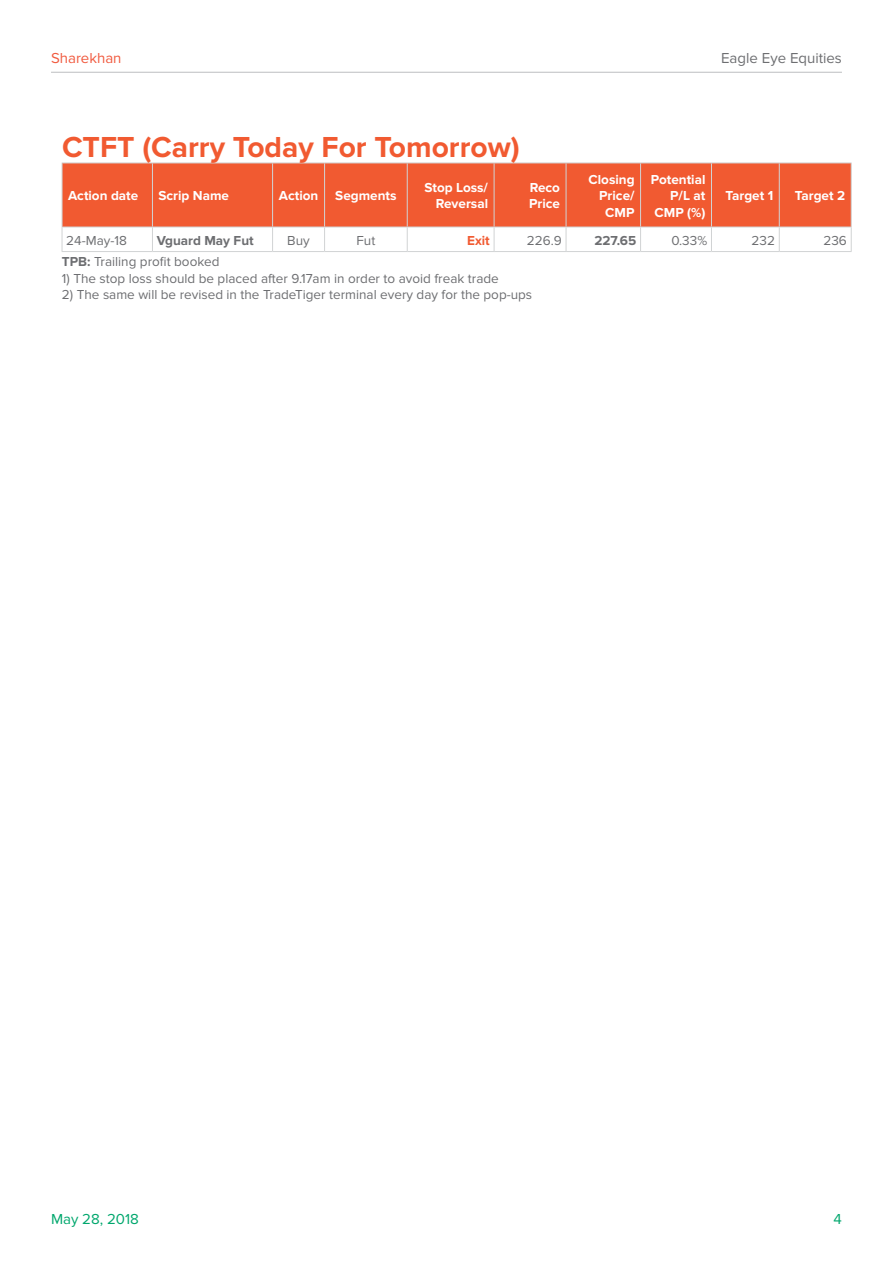
<style>
.page{position:relative;width:893px;height:1263px;background:#fff}
.page>*{position:absolute;margin:0;border:0;box-sizing:border-box;transform-origin:0 0}
.t1{font:700 30px "Proxima Nova";color:#f15a31}
.t2{font:15px "Proxima Nova";color:#6d6e71}
.t3{font:15px "Proxima Nova";color:#00a76d}
.t4{font:15px "Proxima Nova";color:#f15b40}
.t5{font:13.5px "Proxima Nova";color:#6d6e71}
.t6{font:700 13.5px/16.2px "Proxima Nova";color:#fff;text-align:right}
.t7{font:700 13.5px "Proxima Nova";color:#6d6e71}
.t8{font:700 13.5px "Proxima Nova";color:#f15a31}
.s1{font-weight:700}
</style>
<div class="page">
<hr style="left:51px;top:72px;width:791px;height:1px;background:#bcbec0">
<div style="left:63px;top:164px;width:788px;height:63px;background:#f15a31"></div>
<hr style="left:62px;top:163px;width:1px;height:64px;background:#d1d3d4">
<hr style="left:152px;top:163px;width:1px;height:64px;background:#d1d3d4">
<hr style="left:272px;top:163px;width:1px;height:64px;background:#d1d3d4">
<hr style="left:324px;top:163px;width:1px;height:64px;background:#d1d3d4">
<hr style="left:407px;top:163px;width:1px;height:64px;background:#d1d3d4">
<hr style="left:494px;top:163px;width:1px;height:64px;background:#d1d3d4">
<hr style="left:566px;top:163px;width:1px;height:64px;background:#d1d3d4">
<hr style="left:640px;top:163px;width:1px;height:64px;background:#d1d3d4">
<hr style="left:711px;top:163px;width:1px;height:64px;background:#d1d3d4">
<hr style="left:779px;top:163px;width:1px;height:64px;background:#d1d3d4">
<hr style="left:851px;top:163px;width:1px;height:64px;background:#d1d3d4">
<hr style="left:62px;top:227px;width:90px;height:1px;background:#d1d3d4">
<svg style="left:62px;top:227px;width:1px;height:24px"></svg>
<hr style="left:152px;top:227px;width:121px;height:1px;background:#d1d3d4">
<svg style="left:152px;top:228px;width:1px;height:23px"></svg>
<hr style="left:273px;top:227px;width:52px;height:1px;background:#d1d3d4">
<svg style="left:272px;top:228px;width:1px;height:23px"></svg>
<hr style="left:325px;top:227px;width:82px;height:1px;background:#d1d3d4">
<svg style="left:324px;top:228px;width:1px;height:23px"></svg>
<hr style="left:407px;top:227px;width:87px;height:1px;background:#d1d3d4">
<svg style="left:407px;top:227px;width:1px;height:24px"></svg>
<hr style="left:494px;top:227px;width:72px;height:1px;background:#d1d3d4">
<svg style="left:494px;top:227px;width:1px;height:24px"></svg>
<hr style="left:566px;top:227px;width:75px;height:1px;background:#d1d3d4">
<svg style="left:566px;top:227px;width:1px;height:24px"></svg>
<hr style="left:641px;top:227px;width:70px;height:1px;background:#d1d3d4">
<svg style="left:640px;top:228px;width:1px;height:23px"></svg>
<hr style="left:711px;top:227px;width:68px;height:1px;background:#d1d3d4">
<svg style="left:711px;top:228px;width:1px;height:23px"></svg>
<hr style="left:779px;top:227px;width:73px;height:1px;background:#d1d3d4">
<svg style="left:779px;top:227px;width:1px;height:24px"></svg>
<svg style="left:851px;top:227px;width:1px;height:24px"></svg>
<hr style="left:62px;top:163px;width:90px;height:1px;background:#d1d3d4">
<hr style="left:152px;top:163px;width:121px;height:1px;background:#d1d3d4">
<hr style="left:273px;top:163px;width:52px;height:1px;background:#d1d3d4">
<hr style="left:325px;top:163px;width:82px;height:1px;background:#d1d3d4">
<hr style="left:407px;top:163px;width:87px;height:1px;background:#d1d3d4">
<hr style="left:494px;top:163px;width:72px;height:1px;background:#d1d3d4">
<hr style="left:566px;top:163px;width:75px;height:1px;background:#d1d3d4">
<hr style="left:641px;top:163px;width:70px;height:1px;background:#d1d3d4">
<hr style="left:711px;top:163px;width:68px;height:1px;background:#d1d3d4">
<hr style="left:779px;top:163px;width:73px;height:1px;background:#d1d3d4">
<hr style="left:62px;top:251px;width:90px;height:1px;background:#d1d3d4">
<hr style="left:152px;top:251px;width:121px;height:1px;background:#d1d3d4">
<hr style="left:273px;top:251px;width:52px;height:1px;background:#d1d3d4">
<hr style="left:325px;top:251px;width:82px;height:1px;background:#d1d3d4">
<hr style="left:407px;top:251px;width:87px;height:1px;background:#d1d3d4">
<hr style="left:494px;top:251px;width:72px;height:1px;background:#d1d3d4">
<hr style="left:566px;top:251px;width:75px;height:1px;background:#d1d3d4">
<hr style="left:641px;top:251px;width:70px;height:1px;background:#d1d3d4">
<hr style="left:711px;top:251px;width:68px;height:1px;background:#d1d3d4">
<hr style="left:779px;top:251px;width:73px;height:1px;background:#d1d3d4">
<p class="t4" style="left:51px;top:49px;width:72px">Sharekhan</p>
<p class="t2" style="left:721px;top:49px;width:122px">Eagle Eye Equities</p>
<h1 class="t1" style="left:62px;top:130px;width:459px">CTFT (Carry Today For Tomorrow)</h1>
<p class="t6" style="left:68px;top:188px;width:72px">Action date</p>
<p class="t6" style="left:158px;top:188px;width:72px">Scrip Name</p>
<p class="t6" style="left:279px;top:188px;width:41px">Action</p>
<p class="t6" style="left:335px;top:188px;width:63px">Segments</p>
<p class="t6" style="left:425px;top:180px;width:65px">Stop Loss/<br>Reversal</p>
<p class="t6" style="left:529px;top:180px;width:32px;text-align:left">Reco<br>Price</p>
<p class="t6" style="left:589px;top:172px;width:48px">Closing<br>Price/<br>CMP</p>
<p class="t6" style="left:651px;top:172px;width:56px">Potential<br>P/L at<br>CMP (%)</p>
<p class="t6" style="left:725px;top:188px;width:49px">Target 1</p>
<p class="t6" style="left:795px;top:188px;width:52px">Target 2</p>
<p class="t5" style="left:66px;top:232px;width:62px">24-May-18</p>
<p class="t7" style="left:157px;top:232px;width:99px">Vguard May Fut</p>
<p class="t5" style="left:287px;top:232px;width:24px">Buy</p>
<p class="t5" style="left:356px;top:232px;width:20px">Fut</p>
<p class="t8" style="left:467px;top:232px;width:24px">Exit</p>
<p class="t5" style="left:527px;top:232px;width:36px">226.9</p>
<p class="t7" style="left:594px;top:232px;width:43px">227.65</p>
<p class="t5" style="left:671px;top:232px;width:37px">0.33%</p>
<p class="t5" style="left:752px;top:232px;width:25px">232</p>
<p class="t5" style="left:823px;top:232px;width:25px">236</p>
<p class="t5" style="left:62px;top:254px;width:159px"><span class="s1">TPB:</span> Trailing profit booked</p>
<p class="t5" style="left:62px;top:270px;width:438px">1) The stop loss should be placed after 9.17am in order to avoid freak trade</p>
<p class="t5" style="left:62px;top:287px;width:472px">2) The same will be revised in the TradeTiger terminal every day for the pop-ups</p>
<p class="t3" style="left:51px;top:1210px;width:89px">May 28, 2018</p>
<p class="t3" style="left:834px;top:1210px;width:10px">4</p>
</div>
